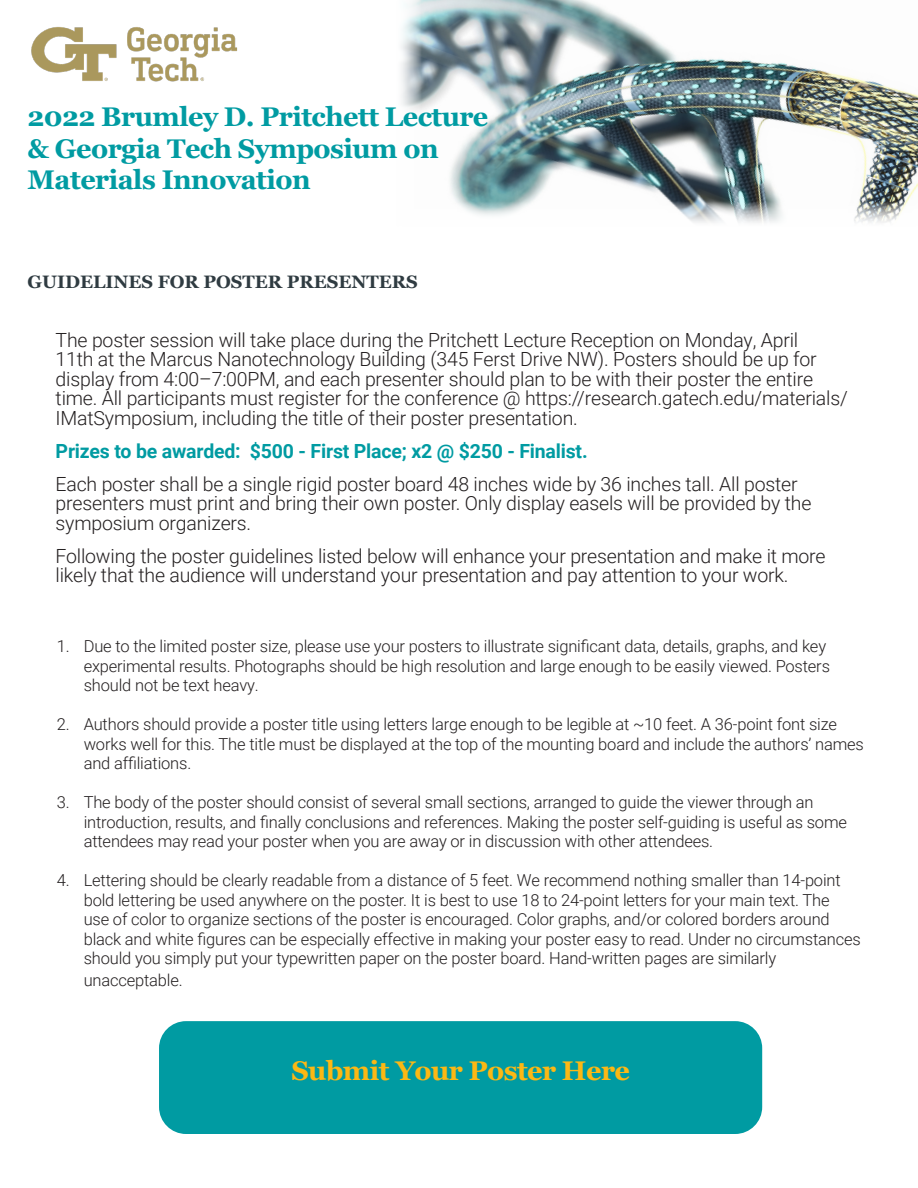
<style>
.page{position:relative;width:918px;height:1188px;background:#fff}
.page>*{position:absolute;margin:0;border:0;box-sizing:border-box;transform-origin:0 0}
.t1{font:700 27px/31.5px "Georgia";letter-spacing:-.02em;color:#009ba2}
.t2{font:700 27px "Georgia";letter-spacing:-.02em;color:#fcb814}
.t3{font:300 19.5px/19.5px "Roboto";letter-spacing:-.01em;color:#231f20}
.t4{font:700 19.5px "Roboto";letter-spacing:-.01em;color:#009ba2}
.t5{font:700 18px "Georgia";color:#2f3b41}
.t6{font:300 16.5px/19.5px "Roboto";letter-spacing:-.01em;color:#231f20}
</style>
<div class="page">
<img style="left:401px;top:0;width:517px;height:223px">
<img style="left:31px;top:27px;width:207px;height:55px">
<div style="left:159px;top:1021px;width:603px;height:113px;background:#009ba2;border-radius:27px"></div>
<p class="t1" style="left:28px;top:101px;width:462px">2022 Brumley D. Pritchett Lecture &amp; Georgia Tech Symposium on<br>Materials Innovation</p>
<p class="t5" style="left:28px;top:271px;width:392px">GUIDELINES FOR POSTER PRESENTERS</p>
<p class="t3" style="left:56px;top:330px;width:794px">The poster session will take place during the Pritchett Lecture Reception on Monday, April<br>11th at the Marcus Nanotechnology Building (345 Ferst Drive NW). Posters should be up for display from 4:00–7:00PM, and each presenter should plan to be with their poster the entire time. All participants must register for the conference @ https://research.gatech.edu/materials/ IMatSymposium, including the title of their poster presentation.</p>
<p class="t4" style="left:56px;top:437px;width:534px">Prizes to be awarded: $500 - First Place; x2 @ $250 - Finalist.</p>
<p class="t3" style="left:56px;top:474px;width:757px">Each poster shall be a single rigid poster board 48 inches wide by 36 inches tall. All poster presenters must print and bring their own poster. Only display easels will be provided by the symposium organizers.</p>
<p class="t3" style="left:56px;top:546px;width:772px">Following the poster guidelines listed below will enhance your presentation and make it more likely that the audience will understand your presentation and pay attention to your work.</p>
<p class="t6" style="left:84px;top:636px;width:748px;text-indent:-27px">1. Due to the limited poster size, please use your posters to illustrate significant data, details, graphs, and key experimental results. Photographs should be high resolution and large enough to be easily viewed. Posters should not be text heavy.</p>
<p class="t6" style="left:84px;top:714px;width:782px;text-indent:-27px">2. Authors should provide a poster title using letters large enough to be legible at ~10 feet. A 36-point font size works well for this. The title must be displayed at the top of the mounting board and include the authors’ names and affiliations.</p>
<p class="t6" style="left:84px;top:792px;width:765px;text-indent:-27px">3. The body of the poster should consist of several small sections, arranged to guide the viewer through an introduction, results, and finally conclusions and references. Making the poster self-guiding is useful as some attendees may read your poster when you are away or in discussion with other attendees.</p>
<p class="t6" style="left:84px;top:870px;width:779px;text-indent:-27px">4. Lettering should be clearly readable from a distance of 5 feet. We recommend nothing smaller than 14-point bold lettering be used anywhere on the poster. It is best to use 18 to 24-point letters for your main text. The<br>use of color to organize sections of the poster is encouraged. Color graphs, and/or colored borders around black and white figures can be especially effective in making your poster easy to read. Under no circumstances should you simply put your typewritten paper on the poster board. Hand-written pages are similarly</p>
<p class="t6" style="left:84px;top:970px;width:101px">unacceptable.</p>
<p class="t2" style="left:291px;top:1053px;width:340px">Submit Your Poster Here</p>
</div>
